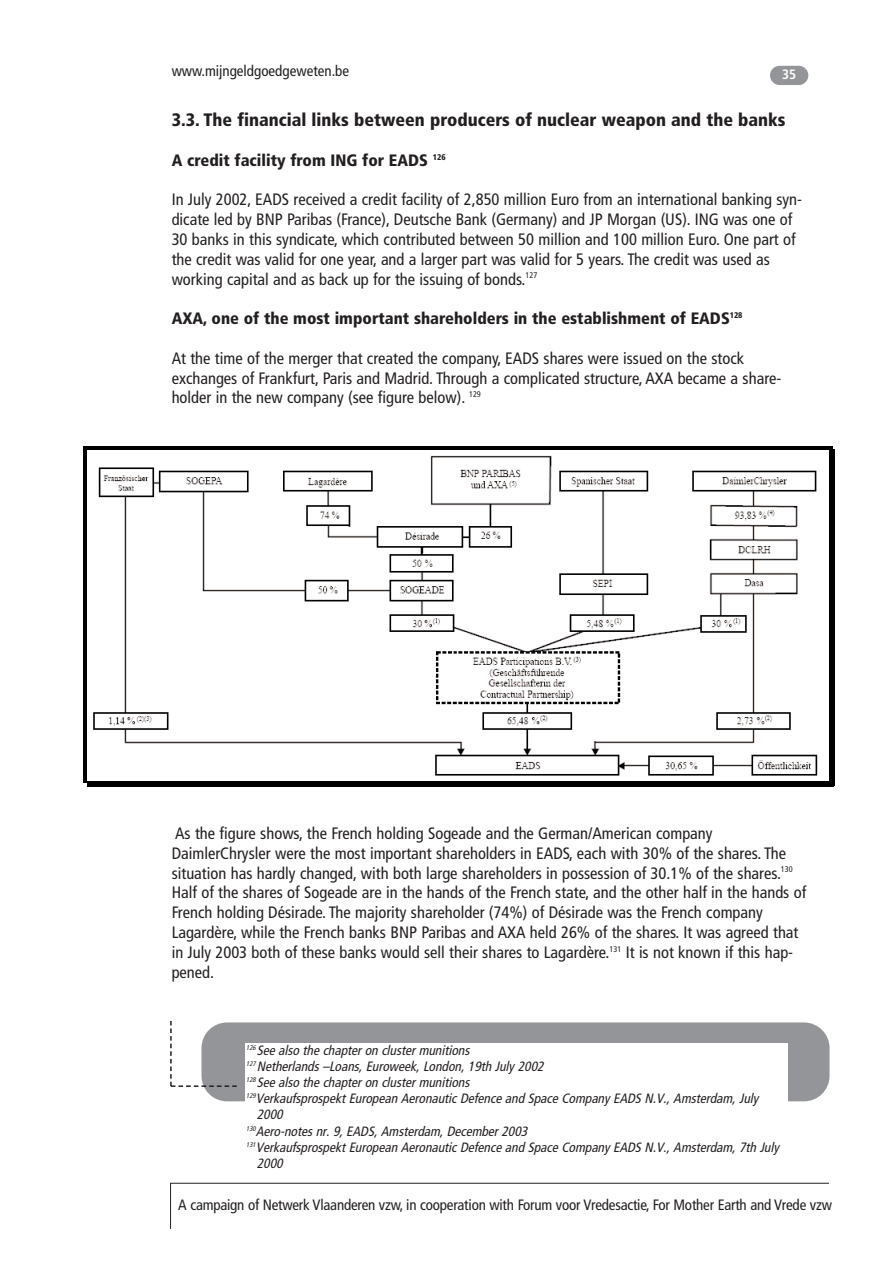
<style>
.page{position:relative;width:893px;height:1263px;background:#fff}
.page>*{position:absolute;margin:0;border:0;box-sizing:border-box;transform-origin:0 0}
.t1{font:900 condensed 18px "Frutiger";color:#231f20}
.t2{font:condensed 16.5px/19.8px "Frutiger";color:#231f20}
.t3{font:900 condensed 16.5px "Frutiger";color:#231f20}
.t4{font:condensed 15px "Frutiger";letter-spacing:-.015em;color:#231f20}
.t5{font:italic condensed 13.5px "Frutiger";color:#231f20}
.t6{font:700 condensed 13.5px "Frutiger";color:#fff}
</style>
<div class="page">
<div style="left:201px;top:1022px;width:628px;height:79px;background:#939598;border-radius:26px"></div>
<svg style="left:170px;top:1021px;width:67px;height:66px"></svg>
<div style="left:244px;top:1043px;width:543px;height:135px;background:#fff"></div>
<div style="left:770px;top:66px;width:38px;height:19px;background:#939598;border-radius:10px"></div>
<div style="left:170px;top:1183px;width:672px;height:54px;border:1px solid #231f20"></div>
<div style="left:162px;top:1229px;width:682px;height:18px;background:#fff"></div>
<div style="left:829px;top:1178px;width:20px;height:74px;background:#fff"></div>
<img style="left:93px;top:455px;width:725px;height:321px">
<svg style="left:84px;top:446px;width:3px;height:4px"></svg>
<hr style="left:87px;top:446px;width:742px;height:4px;background:#000">
<svg style="left:829px;top:446px;width:3px;height:4px"></svg>
<hr style="left:84px;top:450px;width:3px;height:331px;background:#000">
<hr style="left:832px;top:450px;width:2px;height:331px;background:#000">
<hr style="left:829px;top:450px;width:3px;height:331px;background:#000">
<hr style="left:87px;top:783px;width:742px;height:3px;background:#000">
<hr style="left:87px;top:781px;width:742px;height:2px;background:#000">
<svg style="left:829px;top:781px;width:5px;height:5px"></svg>
<p class="t4" style="left:172px;top:65px;width:179px">www.mijngeldgoedgeweten.be</p>
<p class="t6" style="left:782px;top:69px;width:16px">35</p>
<p class="t1" style="left:172px;top:112px;width:615px">3.3. The financial links between producers of nuclear weapon and the banks</p>
<p class="t3" style="left:172px;top:153px;width:275px">A credit facility from ING for EADS <sup>126</sup></p>
<p class="t2" style="left:172px;top:191px;width:632px">In July 2002, EADS received a credit facility of 2,850 million Euro from an international banking syn&shy;dicate led by BNP Paribas (France), Deutsche Bank (Germany) and JP Morgan (US). ING was one of 30 banks in this syndicate, which contributed between 50 million and 100 million Euro. One part of the credit was valid for one year, and a larger part was valid for 5 years. The credit was used as working capital and as back up for the issuing of bonds.<sup>127</sup></p>
<p class="t3" style="left:172px;top:312px;width:572px">AXA, one of the most important shareholders in the establishment of EADS<sup>128</sup></p>
<p class="t2" style="left:172px;top:350px;width:611px">At the time of the merger that created the company, EADS shares were issued on the stock exchanges of Frankfurt, Paris and Madrid. Through a complicated structure, AXA became a share&shy;holder in the new company (see figure below). <sup>129</sup></p>
<p class="t2" style="left:172px;top:825px;width:636px">As the figure shows, the French holding Sogeade and the German/American company DaimlerChrysler were the most important shareholders in EADS, each with 30% of the shares. The situation has hardly changed, with both large shareholders in possession of 30.1% of the shares.<sup>130<br></sup>Half of the shares of Sogeade are in the hands of the French state, and the other half in the hands of French holding Désirade. The majority shareholder (74%) of Désirade was the French company Lagardère, while the French banks BNP Paribas and AXA held 26% of the shares. It was agreed that in July 2003 both of these banks would sell their shares to Lagardère.<sup>131</sup> It is not known if this hap&shy;pened.</p>
<p class="t5" style="left:246px;top:1045px;width:228px"><sup>126</sup> See also the chapteron clustermunitions</p>
<p class="t5" style="left:246px;top:1061px;width:302px"><sup>127</sup>Netherlands–Loans,Euroweek,London,19th July 2002</p>
<p class="t5" style="left:246px;top:1077px;width:228px"><sup>128</sup> See also the chapteron clustermunitions</p>
<p class="t5" style="left:246px;top:1093px;width:513px"><sup>129</sup>VerkaufsprospektEuropean Aeronautic Defence and Space Company EADS N.V.,Amsterdam,July</p>
<p class="t5" style="left:257px;top:1109px;width:30px">2000</p>
<p class="t5" style="left:246px;top:1126px;width:285px"><sup>130</sup>Aero-notesnr.9,EADS,Amsterdam,December2003</p>
<p class="t5" style="left:246px;top:1142px;width:534px"><sup>131</sup>VerkaufsprospektEuropean Aeronautic Defence and Space Company EADS N.V.,Amsterdam,7th July</p>
<p class="t5" style="left:257px;top:1158px;width:30px">2000</p>
<p class="t4" style="left:178px;top:1198px;width:655px">A campaign of Netwerk Vlaanderen vzw, in cooperation with Forum voor Vredesactie, For Mother Earth and Vrede vzw</p>
</div>
